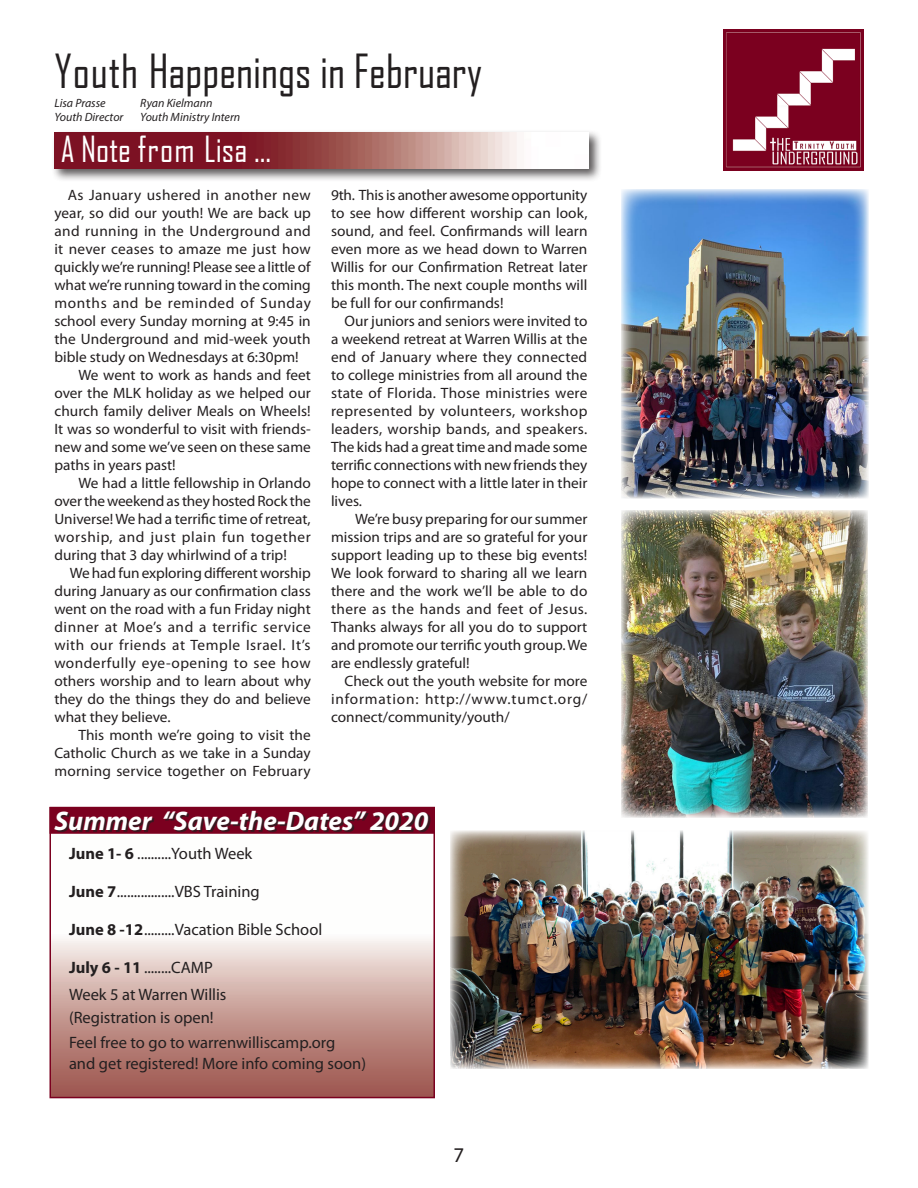
<style>
.page{position:relative;width:918px;height:1188px;background:#fff}
.page>*{position:absolute;margin:0;border:0;box-sizing:border-box;transform-origin:0 0}
.Tidings_Headline{font:45px "Agency FB";color:#231f20}
.t1{font:34.5px "Agency FB";color:#fff}
.t2{font:italic 700 27px "Myriad Pro";color:#fff}
.t3{font:21px "Myriad Pro";color:#231f20}
.Tidings_Youth_calend{font:16.5px "Myriad Pro";color:#231f20}
.Tidings_Body_text{font:15px/18px "Myriad Pro";color:#231f20;text-align:justify}
.Tidings_Caption{font:italic 12px "Myriad Pro";color:#231f20}
.s1{font-weight:700}
</style>
<div class="page">
<div style="left:52px;top:129px;width:550px;height:53px;background:#231f20;opacity:.75"></div>
<img style="left:54px;top:132px;width:534px;height:36px">
<svg style="left:53px;top:939px;width:379px;height:156px;background:#c69c96"></svg>
<div style="left:50px;top:807px;width:385px;height:291px;border:2px solid #7b001f"></div>
<div style="left:50px;top:807px;width:385px;height:27px;background:#7b001f;border:2px solid #7b001f"></div>
<div style="left:57px;top:813px;width:373px;height:19px;background:#231f20;opacity:.75"></div>
<img style="left:723px;top:29px;width:141px;height:141px">
<img style="left:450px;top:831px;width:418px;height:238px">
<img style="left:621px;top:189px;width:247px;height:309px">
<img style="left:621px;top:510px;width:247px;height:308px">
<p class="Tidings_Headline" style="left:54px;top:44px;width:429px">Youth Happenings in February</p>
<p class="t1" style="left:61px;top:128px;width:212px">A Note from Lisa ...</p>
<p class="Tidings_Caption" style="left:140px;top:96px;width:74px">Ryan Kielmann</p>
<p class="Tidings_Caption" style="left:140px;top:109px;width:101px">Youth Ministry Intern</p>
<p class="Tidings_Caption" style="left:54px;top:96px;width:53px">Lisa Prasse</p>
<p class="Tidings_Caption" style="left:54px;top:109px;width:70px">Youth Director</p>
<p class="Tidings_Body_text" style="left:54px;top:186px;width:258px;text-indent:14px">As January ushered in another new year, so did our youth! We are back up and running in the Underground and it never ceases to amaze me just how quickly we’re running! Please see a little of what we’re running toward in the coming months and be reminded of Sunday school every Sunday morning at 9:45 in the Underground and mid-week youth bible study on Wednesdays at 6:30pm!</p>
<p class="Tidings_Body_text" style="left:54px;top:366px;width:258px;text-indent:24px">We went to work as hands and feet over the MLK holiday as we helped our church family deliver Meals on Wheels!<br>It was so wonderful to visit with friends&shy;new and some we’ve seen on these same paths in years past!</p>
<p class="Tidings_Body_text" style="left:54px;top:474px;width:258px;text-indent:24px">We had a little fellowship in Orlando over the weekend as they hosted Rock the Universe! We had a terrific time of retreat, worship, and just plain fun together during that 3 day whirlwind of a trip!</p>
<p class="Tidings_Body_text" style="left:54px;top:564px;width:258px;text-indent:15px">We had fun exploring different worship during January as our confirmation class went on the road with a fun Friday night dinner at Moe’s and a terrific service with our friends at Temple Israel. It’s wonderfully eye-opening to see how others worship and to learn about why they do the things they do and believe what they believe.</p>
<p class="Tidings_Body_text" style="left:54px;top:726px;width:258px;text-indent:24px">This month we’re going to visit the Catholic Church as we take in a Sunday morning service together on February</p>
<p class="Tidings_Body_text" style="left:331px;top:186px;width:258px">9th. This is another awesome opportunity to see how different worship can look, sound, and feel. Confirmands will learn even more as we head down to Warren Willis for our Confirmation Retreat later this month. The next couple months will be full for our confirmands!</p>
<p class="Tidings_Body_text" style="left:331px;top:312px;width:258px;text-indent:14px">Our juniors and seniors were invited to a weekend retreat at Warren Willis at the end of January where they connected to college ministries from all around the state of Florida. Those ministries were represented by volunteers, workshop leaders, worship bands, and speakers.<br>The kids had a great time and made some terrific connections with new friends they hope to connect with a little later in their lives.</p>
<p class="Tidings_Body_text" style="left:331px;top:510px;width:258px;text-indent:24px">We’re busy preparing for our summer mission trips and are so grateful for your support leading up to these big events!<br>We look forward to sharing all we learn there and the work we’ll be able to do there as the hands and feet of Jesus.<br>Thanks always for all you do to support and promote our terrific youth group. We are endlessly grateful!</p>
<p class="Tidings_Body_text" style="left:331px;top:672px;width:258px;text-indent:14px">Check out the youth website for more information: http://www.tumct.org/ connect/community/youth/</p>
<h3 class="t2" style="left:55px;top:803px;width:375px">Summer “Save-the-Dates” 2020</h3>
<p class="Tidings_Youth_calend" style="left:69px;top:843px;width:185px"><span class="s1">June 1- 6</span> ..........Youth Week</p>
<p class="Tidings_Youth_calend" style="left:69px;top:881px;width:192px"><span class="s1">June 7</span>.................VBS Training</p>
<p class="Tidings_Youth_calend" style="left:69px;top:919px;width:255px"><span class="s1">June 8 -12</span>.........Vacation Bible School</p>
<p class="Tidings_Youth_calend" style="left:69px;top:958px;width:146px"><span class="s1">July 6 - 11</span> ........CAMP</p>
<p class="Tidings_Youth_calend" style="left:69px;top:984px;width:159px">Week 5 at Warren Willis</p>
<p class="Tidings_Youth_calend" style="left:69px;top:1007px;width:146px">(Registration is open!</p>
<p class="Tidings_Youth_calend" style="left:69px;top:1032px;width:268px">Feel free to go to warrenwilliscamp.org</p>
<p class="Tidings_Youth_calend" style="left:69px;top:1054px;width:299px">and get registered! More info coming soon)</p>
<h3 class="t3" style="left:454px;top:1142px;width:12px">7</h3>
</div>
